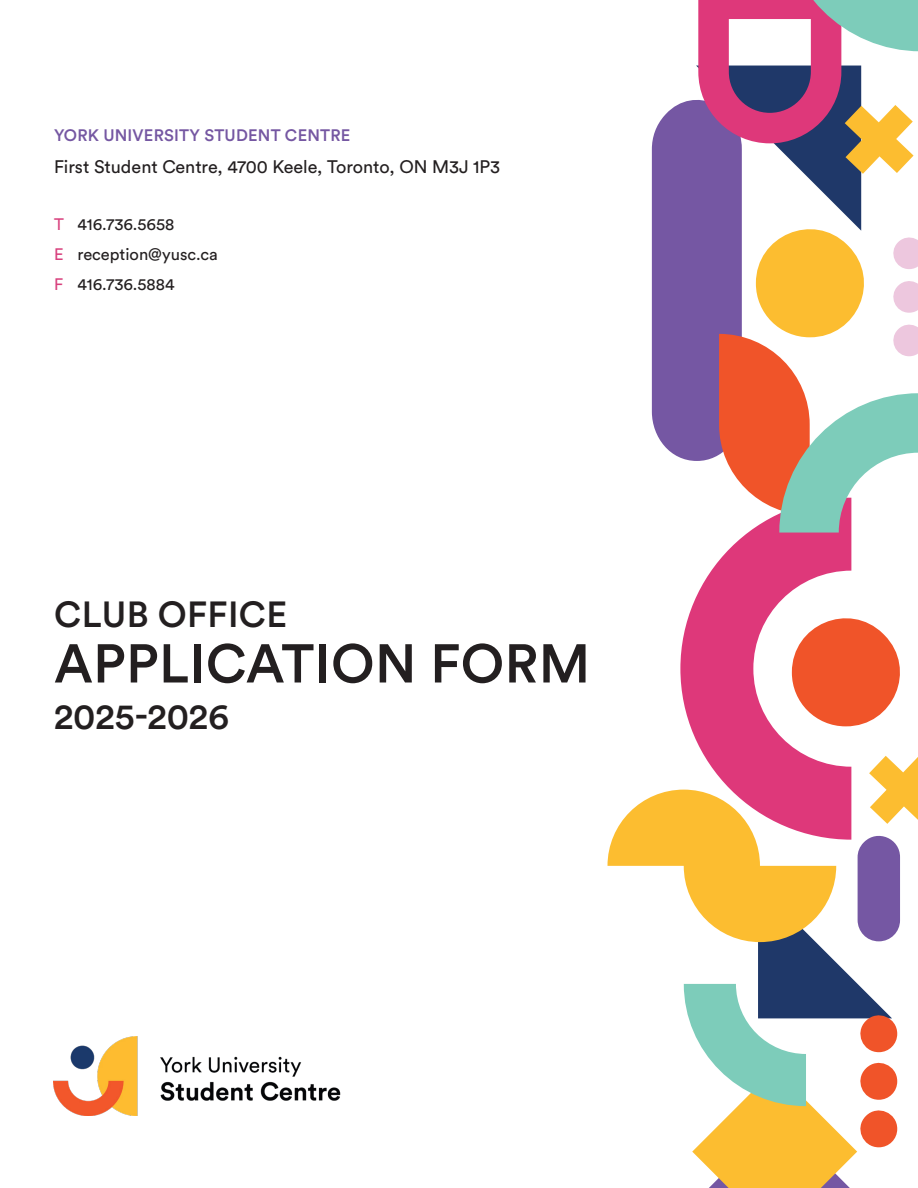
<style>
.page{position:relative;width:918px;height:1188px;background:#fff}
.page>*{position:absolute;margin:0;border:0;box-sizing:border-box;transform-origin:0 0}
.t1{font:500 54px "Circular Std";letter-spacing:.01em;color:#231f20}
.t2{font:500 36px "Circular Std";letter-spacing:.005em;color:#231f20}
.t3{font:18px "Circular Std";color:#231f20}
.t4{font:16.5px "Circular Std";color:#231f20}
.t5{font:500 16.5px "Circular Std";letter-spacing:.01em;color:#7557a2}
.t6{font:16.5px "Circular Std";color:#d8407d}
</style>
<div class="page">
<img style="left:54px;top:1036px;width:287px;height:80px">
<svg style="left:851px;top:618px;width:49px;height:108px"></svg>
<svg style="left:680px;top:533px;width:171px;height:223px;fill:#de387a"></svg>
<svg style="left:608px;top:756px;width:310px;height:432px"></svg>
<svg style="left:652px;top:0;width:266px;height:533px"></svg>
<p class="t5" style="left:54px;top:125px;width:298px">YORK UNIVERSITY STUDENT CENTRE</p>
<p class="t3" style="left:54px;top:155px;width:448px">First Student Centre, 4700 Keele, Toronto, ON M3J 1P3</p>
<p class="t6" style="left:54px;top:214px;width:11px">T</p>
<p class="t6" style="left:54px;top:244px;width:11px">E</p>
<p class="t6" style="left:54px;top:274px;width:11px">F</p>
<p class="t4" style="left:77px;top:214px;width:99px">416.736.5658</p>
<p class="t4" style="left:77px;top:244px;width:142px">reception@yusc.ca</p>
<p class="t4" style="left:77px;top:274px;width:99px">416.736.5884</p>
<p class="t2" style="left:54px;top:592px;width:235px">CLUB OFFICE</p>
<p class="t1" style="left:54px;top:630px;width:537px">APPLICATION FORM</p>
<p class="t2" style="left:54px;top:694px;width:177px">2025-2026</p>
</div>
